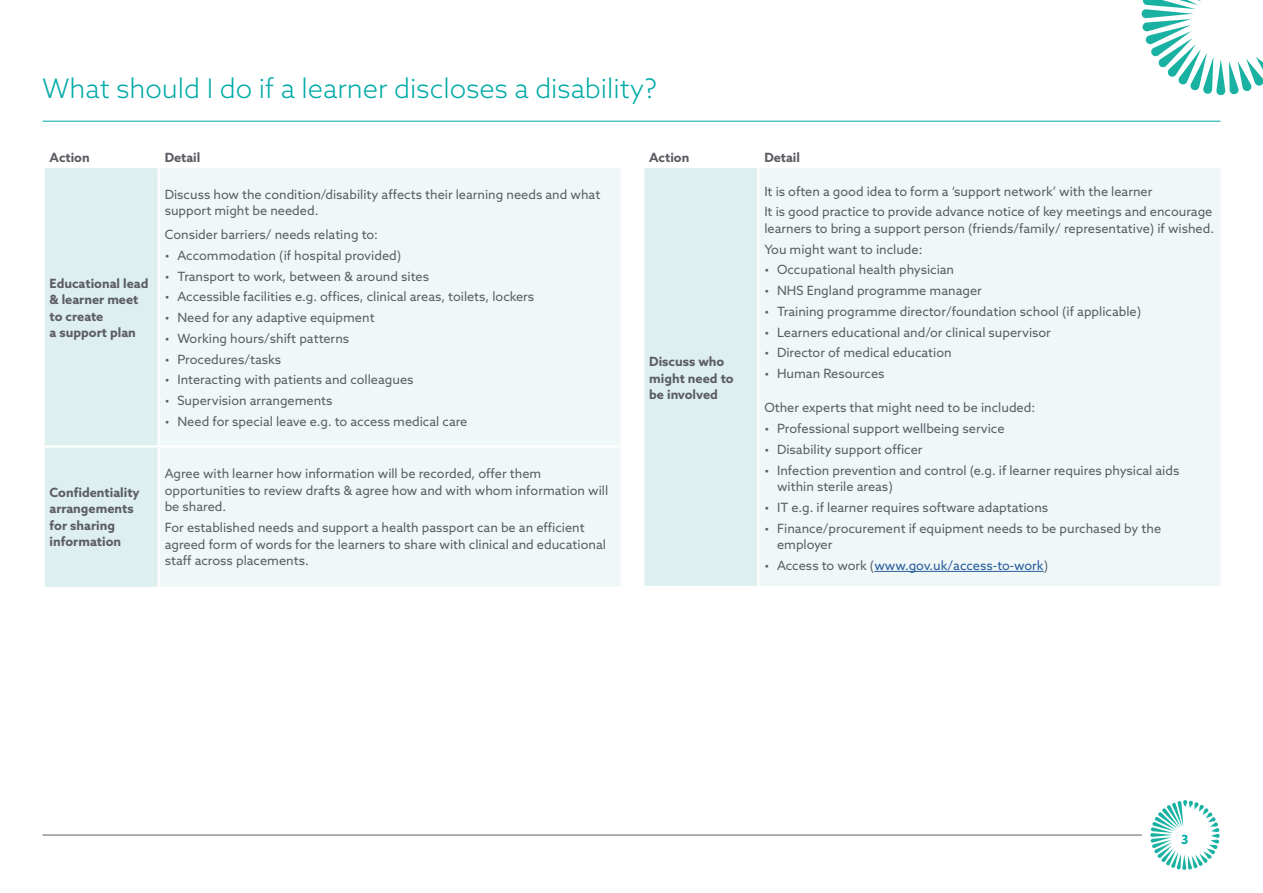
<style>
.page{position:relative;width:1263px;height:893px;background:#fff}
.page>*{position:absolute;margin:0;border:0;box-sizing:border-box;transform-origin:0 0}
.t1{font:300 27px "Azo Sans";color:#00aba8}
.t2{font:12.75px/16.5px "Azo Sans";color:#5b5d63}
.t3{font:700 12.75px/16.5px "Azo Sans";color:#5b5d63}
.t4{font:12.75px "Azo Sans";color:#275b9b}
.t5{font:700 12.75px "Azo Sans";color:#00aba8}
.s1{color:#5b5d63}
</style>
<div class="page">
<svg style="left:1141px;top:0;width:122px;height:96px"></svg>
<svg style="left:1150px;top:800px;width:70px;height:70px"></svg>
<hr style="left:43px;top:835px;width:1099px;height:1px;background:#5b5d63">
<hr style="left:43px;top:121px;width:1177px;height:1px;background:#00aba8">
<div style="left:643px;top:168px;width:115px;height:419px;background:#deefef"></div>
<div style="left:758px;top:168px;width:462px;height:419px;background:#eff7f8"></div>
<hr style="left:642px;top:168px;width:2px;height:418px;background:#fff">
<hr style="left:757px;top:168px;width:2px;height:418px;background:#fff">
<hr style="left:642px;top:586px;width:116px;height:2px;background:#fff">
<hr style="left:758px;top:586px;width:462px;height:2px;background:#fff">
<hr style="left:874px;top:571px;width:170px;height:1px;background:#275b9b">
<div style="left:45px;top:168px;width:113px;height:419px;background:#deefef"></div>
<div style="left:160px;top:168px;width:461px;height:419px;background:#eff7f8"></div>
<hr style="left:43px;top:445px;width:116px;height:3px;background:#fff">
<hr style="left:159px;top:445px;width:462px;height:3px;background:#fff">
<h1 class="t1" style="left:43px;top:71px;width:616px">What should I do if a learner discloses a disability?</h1>
<p class="t3" style="left:50px;top:149px;width:42px">Action</p>
<p class="t3" style="left:165px;top:149px;width:37px">Detail</p>
<p class="t3" style="left:50px;top:275px;width:100px">Educational lead &amp; learner meet to create<br>a support plan</p>
<p class="t3" style="left:50px;top:484px;width:92px">Confidentiality arrangements for sharing information</p>
<p class="t2" style="left:165px;top:186px;width:437px">Discuss how the condition/disability affects their learning needs and what support might be needed.</p>
<p class="t2" style="left:165px;top:226px;width:215px">Consider barriers/ needs relating to:</p>
<p class="t2" style="left:165px;top:247px;width:238px">• Accommodation (if hospital provided)</p>
<p class="t2" style="left:165px;top:268px;width:266px">• Transport to work, between &amp; around sites</p>
<p class="t2" style="left:165px;top:288px;width:371px">• Accessible facilities e.g. offices, clinical areas, toilets, lockers</p>
<p class="t2" style="left:165px;top:309px;width:211px">• Need for any adaptive equipment</p>
<p class="t2" style="left:165px;top:330px;width:186px">• Working hours/shift patterns</p>
<p class="t2" style="left:165px;top:351px;width:118px">• Procedures/tasks</p>
<p class="t2" style="left:165px;top:371px;width:250px">• Interacting with patients and colleagues</p>
<p class="t2" style="left:165px;top:392px;width:169px">• Supervision arrangements</p>
<p class="t2" style="left:165px;top:413px;width:304px">• Need for special leave e.g. to access medical care</p>
<p class="t2" style="left:165px;top:465px;width:445px">Agree with learner how information will be recorded, offer them opportunities to review drafts &amp; agree how and with whom information will be shared.</p>
<p class="t2" style="left:165px;top:519px;width:443px">For established needs and support a health passport can be an efficient agreed form of words for the learners to share with clinical and educational staff across placements.</p>
<p class="t3" style="left:649px;top:149px;width:42px">Action</p>
<p class="t3" style="left:764px;top:149px;width:37px">Detail</p>
<p class="t3" style="left:649px;top:353px;width:86px">Discuss who might need to be involved</p>
<p class="t2" style="left:764px;top:180px;width:450px;line-height:20.7px">It is often a good idea to form a ‘support network’ with the learner<br>It is good practice to provide advance notice of key meetings and encourage</p>
<p class="t2" style="left:764px;top:218px;width:451px;line-height:20.7px">learners to bring a support person (friends/family/ representative) if wished.<br>You might want to include:</p>
<p class="t2" style="left:764px;top:261px;width:191px">• Occupational health physician</p>
<p class="t2" style="left:764px;top:282px;width:219px">• NHS England programme manager</p>
<p class="t2" style="left:764px;top:303px;width:378px">• Training programme director/foundation school (if applicable)</p>
<p class="t2" style="left:764px;top:324px;width:288px">• Learners educational and/or clinical supervisor</p>
<p class="t2" style="left:764px;top:344px;width:189px">• Director of medical education</p>
<p class="t2" style="left:764px;top:365px;width:122px">• Human Resources</p>
<p class="t2" style="left:764px;top:399px;width:272px">Other experts that might need to be included:</p>
<p class="t2" style="left:764px;top:420px;width:242px">• Professional support wellbeing service</p>
<p class="t2" style="left:764px;top:441px;width:160px">• Disability support officer</p>
<p class="t2" style="left:777px;top:462px;width:404px;text-indent:-13px">• Infection prevention and control (e.g. if learner requires physical aids within sterile areas)</p>
<p class="t2" style="left:764px;top:499px;width:285px">• IT e.g. if learner requires software adaptations</p>
<p class="t2" style="left:777px;top:520px;width:386px;text-indent:-13px">• Finance/procurement if equipment needs to be purchased by the employer</p>
<p class="t4" style="left:764px;top:557px;width:285px"><span class="s1">• Access to work (</span>www.gov.uk/access-to-work<span class="s1">)</span></p>
<p class="t5" style="left:1181px;top:830px;width:9px">3</p>
</div>
